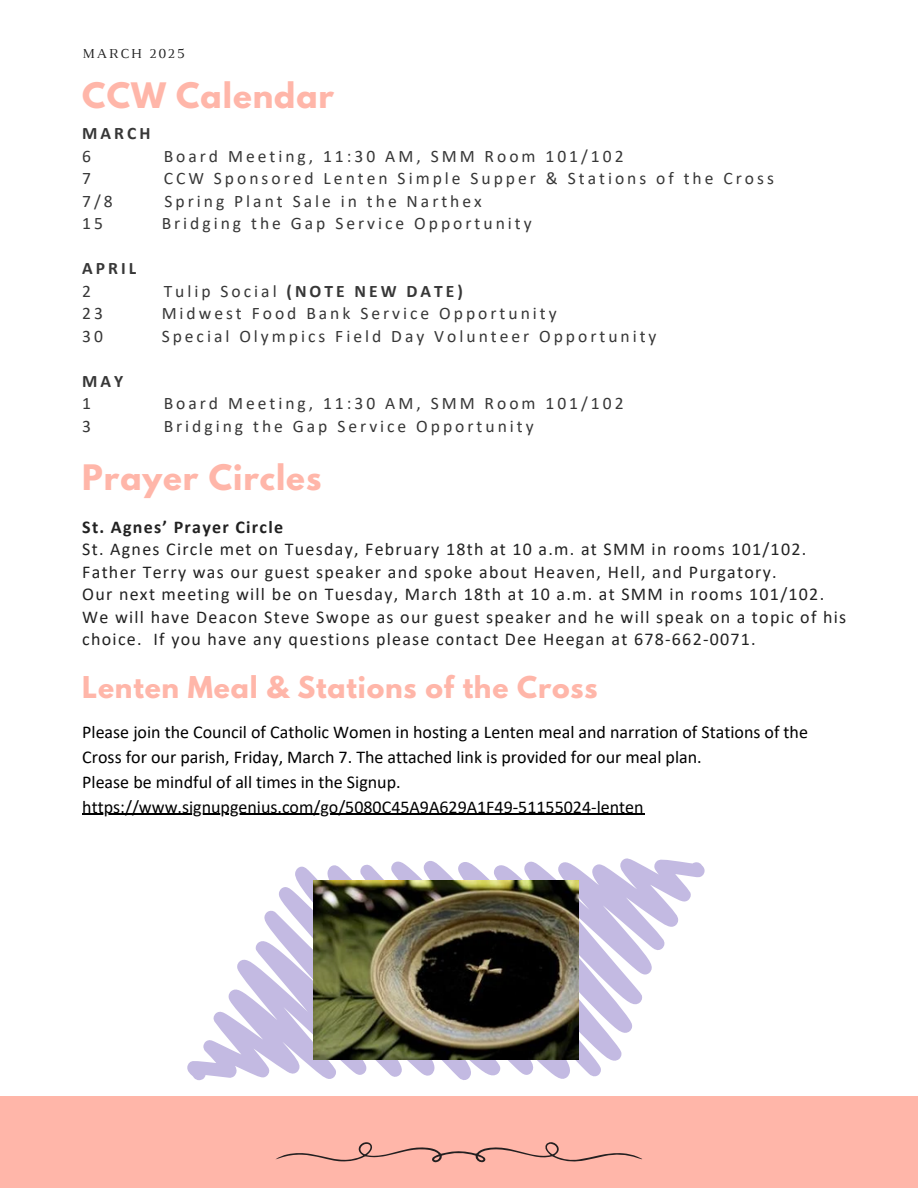
<style>
.page{position:relative;width:918px;height:1188px;background:#fff}
.page>*{position:absolute;margin:0;border:0;box-sizing:border-box;transform-origin:0 0}
.t1{font:700 31.2px "League Spartan";letter-spacing:.03em;color:#ffb6a9}
.t2{font:700 26.7px "League Spartan";letter-spacing:.03em;color:#ffb6a9}
.t3{font:18px/22.5px "Calibri";letter-spacing:.07em;color:#222}
.t4{font:18px/24.8px "Calibri";color:#000}
.t5{font:17.55px "Calibri";letter-spacing:.17em;color:#373737}
.t6{font:700 17.55px/22.5px "Calibri";letter-spacing:.17em;color:#373737}
.t7{font:13.95px "Luthier";letter-spacing:.14em;color:#222}
.s1{font-weight:400}
.s2{font-weight:700}
</style>
<div class="page">
<div style="left:0;top:1096px;width:918px;height:92px;background:#ffb6a9"></div>
<svg style="left:275px;top:1142px;width:367px;height:20px"></svg>
<svg style="left:187px;top:858px;width:518px;height:223px"></svg>
<img style="left:314px;top:880px;width:264px;height:179px">
<hr style="left:82px;top:814px;width:562px;height:1px;background:#000">
<h1 class="t7" style="left:82px;top:49px;width:104px">MARCH 2025</h1>
<p class="t1" style="left:82px;top:80px;width:253px">CCW Calendar</p>
<h3 class="t6" style="left:82px;top:123px;width:70px">MARCH<br><span class="s1">6</span></h3>
<h3 class="t5" style="left:164px;top:148px;width:461px">Board Meeting, 11:30 AM, SMM Room 101/102</h3>
<h3 class="t5" style="left:82px;top:171px;width:10px">7</h3>
<h3 class="t5" style="left:164px;top:171px;width:612px">CCW Sponsored Lenten Simple Supper &amp; Stations of the Cross</h3>
<h3 class="t5" style="left:82px;top:193px;width:32px">7/8</h3>
<h3 class="t5" style="left:164px;top:193px;width:319px">Spring Plant Sale in the Narthex</h3>
<h3 class="t5" style="left:82px;top:216px;width:22px">15</h3>
<h3 class="t5" style="left:162px;top:216px;width:372px">Bridging the Gap Service Opportunity</h3>
<h3 class="t6" style="left:82px;top:258px;width:55px">APRIL<br><span class="s1">2</span></h3>
<h3 class="t6" style="left:164px;top:281px;width:301px"><span class="s1">Tulip Social</span> (NOTE NEW DATE)</h3>
<h3 class="t5" style="left:82px;top:306px;width:22px">23</h3>
<h3 class="t5" style="left:162px;top:306px;width:396px">Midwest Food Bank Service Opportunity</h3>
<h3 class="t5" style="left:82px;top:328px;width:22px">30</h3>
<h3 class="t5" style="left:162px;top:328px;width:496px">Special Olympics Field Day Volunteer Opportunity</h3>
<h3 class="t6" style="left:82px;top:371px;width:43px">MAY<br><span class="s1">1</span></h3>
<h3 class="t5" style="left:164px;top:396px;width:461px">Board Meeting, 11:30 AM, SMM Room 101/102</h3>
<h3 class="t5" style="left:82px;top:418px;width:10px">3</h3>
<h3 class="t5" style="left:164px;top:418px;width:372px">Bridging the Gap Service Opportunity</h3>
<h3 class="t1" style="left:82px;top:462px;width:241px">Prayer Circles</h3>
<h1 class="t3" style="left:82px;top:517px;width:765px"><span class="s2">St. Agnes’ Prayer Circle<br></span>St. Agnes Circle met on Tuesday, February 18th at 10 a.m. at SMM in rooms 101/102.<br>Father Terry was our guest speaker and spoke about Heaven, Hell, and Purgatory.<br>Our next meeting will be on Tuesday, March 18th at 10 a.m. at SMM in rooms 101/102.<br>We will have Deacon Steve Swope as our guest speaker and he will speak on a topic of his choice. If you have any questions please contact Dee Heegan at 678-662-0071.</h1>
<h2 class="t2" style="left:82px;top:674px;width:517px">Lenten Meal &amp; Stations of the Cross</h2>
<h3 class="t4" style="left:82px;top:721px;width:727px">Please join the Council of Catholic Women in hosting a Lenten meal and narration of Stations of the<br>Cross for our parish, Friday, March 7. The attached link is provided for our meal plan.<br>Please be mindful of all times in the Signup.</h3>
<p class="t4" style="left:82px;top:796px;width:563px">https://www.signupgenius.com/go/5080C45A9A629A1F49-51155024-lenten</p>
</div>
